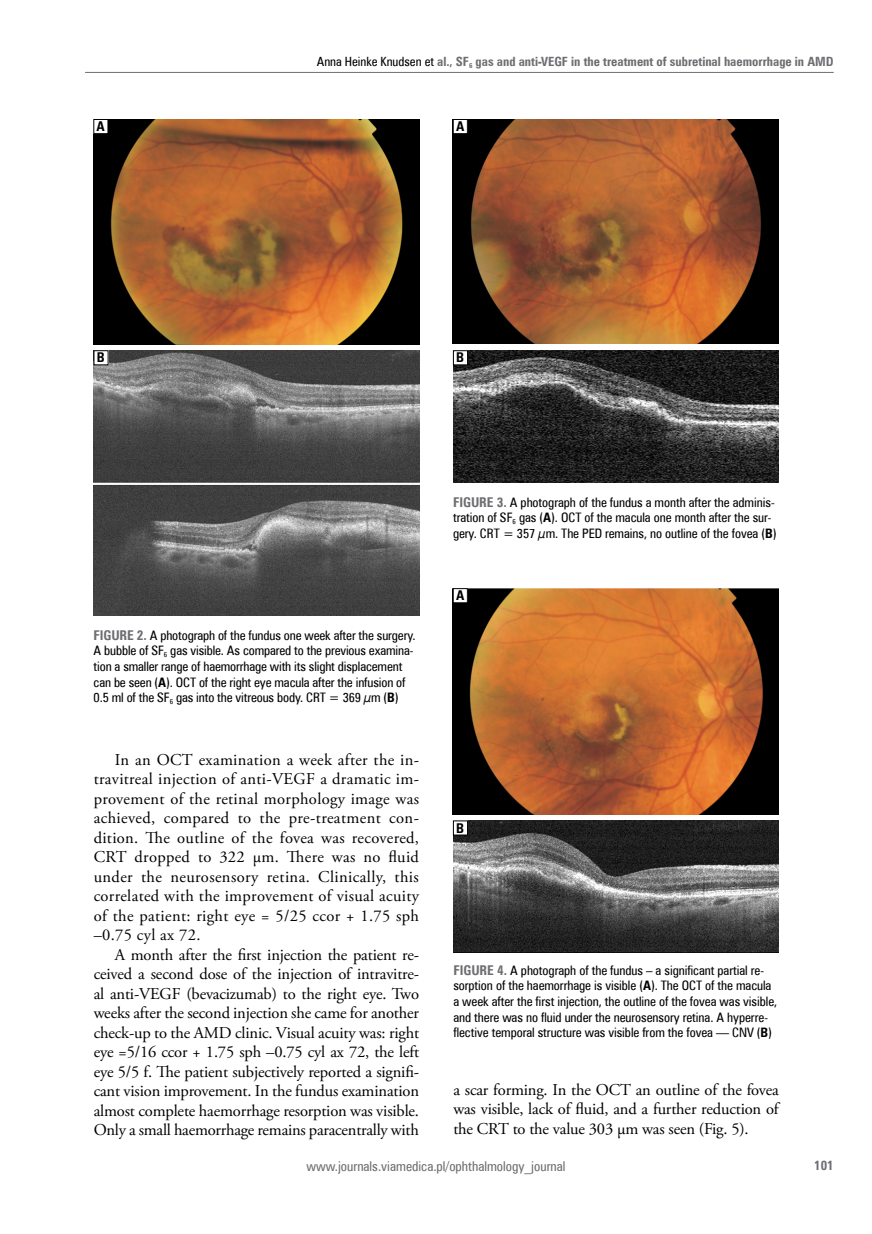
<style>
.page{position:relative;width:872px;height:1234px;background:#fff}
.page>*{position:absolute;margin:0;border:0;box-sizing:border-box;transform-origin:0 0}
.t1{font:16.5px/19.5px "Adobe Garamond Pro";letter-spacing:-.01em;color:#000;text-align:justify}
.t2{font:13.5px "Zurich Cn EU";color:#6d6e71}
.t3{font:700 13.5px "Zurich Cn EU";color:#6d6e71}
.t4{font:700 13.5px "Zurich Cn EU";color:#000}
.t5{font:700 13.2px "Zurich Cn EU";color:#6d6e71}
.t6{font:13.05px/15.6px "Zurich Cn EU";letter-spacing:-.005em;color:#000}
.t7{font:700 12.75px "Zurich Cn EU";color:#6d6e71}
.s1{font-weight:400;color:#000}
.s2{font-weight:700;font-size:13.5px;color:#6d6e71}
.s3{font-weight:700}
</style>
<div class="page">
<hr style="left:85px;top:72px;width:748px;height:1px;background:#6d6e71">
<img style="left:94px;top:119px;width:325px;height:225px">
<img style="left:94px;top:350px;width:325px;height:265px">
<div style="left:94px;top:119px;width:14px;height:15px;background:#fff"></div>
<div style="left:93px;top:119px;width:15px;height:15px;border:1px solid #000"></div>
<div style="left:94px;top:350px;width:14px;height:15px;background:#fff"></div>
<div style="left:94px;top:350px;width:14px;height:15px;border:1px solid #000"></div>
<img style="left:453px;top:119px;width:325px;height:224px">
<img style="left:453px;top:350px;width:325px;height:132px">
<div style="left:453px;top:119px;width:14px;height:15px;background:#fff"></div>
<div style="left:453px;top:119px;width:15px;height:15px;border:1px solid #000"></div>
<div style="left:453px;top:350px;width:14px;height:15px;background:#fff"></div>
<div style="left:453px;top:350px;width:15px;height:15px;border:1px solid #000"></div>
<img style="left:453px;top:588px;width:325px;height:226px">
<img style="left:453px;top:820px;width:325px;height:132px">
<div style="left:453px;top:588px;width:14px;height:14px;background:#fff"></div>
<div style="left:453px;top:588px;width:15px;height:15px;border:1px solid #000"></div>
<div style="left:453px;top:820px;width:14px;height:14px;background:#fff"></div>
<div style="left:453px;top:820px;width:15px;height:15px;border:1px solid #000"></div>
<p class="t4" style="left:97px;top:118px;width:10px">A</p>
<p class="t4" style="left:97px;top:349px;width:9px">B</p>
<p class="t7" style="left:317px;top:53px;width:518px"><span class="s1">Anna Heinke Knudsen et</span> al., SF<sub>6</sub> gas and anti-VEGF in the treatment of subretinal haemorrhage in AMD</p>
<p class="t4" style="left:456px;top:118px;width:10px">A</p>
<p class="t4" style="left:456px;top:349px;width:9px">B</p>
<p class="t3" style="left:453px;top:493px;width:14px">FIGURE</p>
<p class="t6" style="left:453px;top:494px;width:325px;text-indent:44px"><span class="s2">3.</span> A photograph of the fundus a month after the adminis&shy;tration of SF<sub>6</sub> gas (<span class="s3">A</span>). OCT of the macula one month after the sur&shy;gery. CRT = 357 μm. The PED remains, no outline of the fovea (<span class="s3">B</span>)</p>
<p class="t4" style="left:456px;top:587px;width:10px">A</p>
<p class="t3" style="left:94px;top:626px;width:14px">FIGURE</p>
<p class="t6" style="left:94px;top:627px;width:323px;text-indent:43px"><span class="s2">2.</span> A photograph of the fundus one week after the surgery.<br>A bubble of SF<sub>6</sub> gas visible. As compared to the previous examina&shy;tion a smaller range of haemorrhage with its slight displacement can be seen (<span class="s3">A</span>). OCT of the right eye macula after the infusion of 0.5 ml of the SF<sub>6</sub> gas into the vitreous body. CRT = 369 μm (<span class="s3">B</span>)</p>
<p class="t1" style="left:94px;top:750px;width:327px;text-indent:21px">In an OCT examination a week after the in&shy;travitreal injection of anti-VEGF a dramatic im&shy;provement of the retinal morphology image was achieved, compared to the pre-treatment con&shy;dition. The outline of the fovea was recovered, CRT dropped to 322 μm. There was no fluid under the neurosensory retina. Clinically, this correlated with the improvement of visual acuity of the patient: right eye = 5/25 ccor + 1.75 sph –0.75 cyl ax 72.</p>
<p class="t1" style="left:94px;top:945px;width:327px;text-indent:21px">A month after the first injection the patient re&shy;ceived a second dose of the injection of intravitre&shy;al anti-VEGF (bevacizumab) to the right eye. Two weeks after the second injection she came for another check-up to the AMD clinic. Visual acuity was: right eye =5/16 ccor + 1.75 sph –0.75 cyl ax 72, the left eye 5/5 f. The patient subjectively reported a signifi&shy;cant vision improvement. In the fundus examination almost complete haemorrhage resorption was visible.<br>Only a small haemorrhage remains paracentrally with</p>
<p class="t4" style="left:456px;top:819px;width:9px">B</p>
<p class="t3" style="left:453px;top:961px;width:14px">FIGURE</p>
<p class="t6" style="left:453px;top:962px;width:325px;text-indent:44px"><span class="s2">4.</span> A photograph of the fundus – a significant partial re&shy;sorption of the haemorrhage is visible (<span class="s3">A</span>). The OCT of the macula a week after the first injection, the outline of the fovea was visible, and there was no fluid under the neurosensory retina. A hyperre&shy;flective temporal structure was visible from the fovea — CNV (<span class="s3">B</span>)</p>
<p class="t1" style="left:453px;top:1080px;width:327px">a scar forming. In the OCT an outline of the fovea was visible, lack of fluid, and a further reduction of the CRT to the value 303 μm was seen (Fig. 5).</p>
<p class="t2" style="left:306px;top:1157px;width:260px">www.journals.viamedica.pl/ophthalmology_journal</p>
<p class="t5" style="left:814px;top:1157px;width:21px">101</p>
</div>
